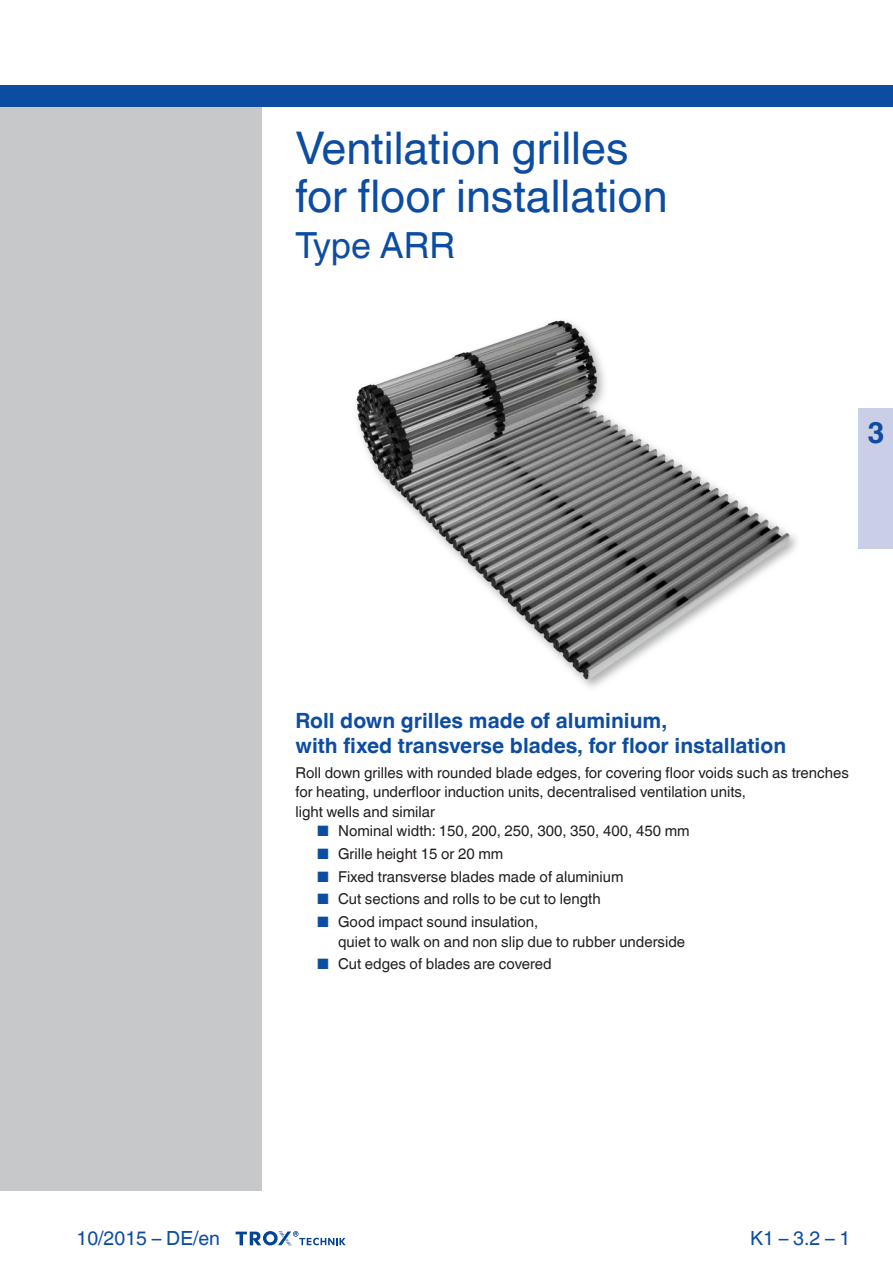
<style>
.page{position:relative;width:893px;height:1263px;background:#fff}
.page>*{position:absolute;margin:0;border:0;box-sizing:border-box;transform-origin:0 0}
.leaflet_head1{font:45px "TROX Helvetica";color:#0d4da1}
.Standard_oben_links{font:36px "TROX Helvetica";color:#0d4da1}
.Register-Tab-Ziffern{font:700 30px "TROX Helvetica";color:#0d4da1}
.leaflet_intro_descr{font:700 21px "TROX Helvetica";color:#0d4da1}
.country{font:19.5px "TROX Helvetica";color:#0d4da1}
.pagina_li-re{font:19.5px "TROX Helvetica";color:#0d4da1}
.leaflet_intro_descr-2{font:15px/19.5px "TROX Helvetica";color:#231f20}
.s1{color:#0d4da1}
</style>
<div class="page">
<div style="left:0;top:106px;width:261px;height:1084px;background:#c7c8ca"></div>
<div style="left:0;top:85px;width:893px;height:21px;background:#0d4da1"></div>
<svg style="left:236px;top:1231px;width:110px;height:15px"></svg>
<img style="left:356px;top:320px;width:441px;height:368px">
<div style="left:859px;top:408px;width:34px;height:141px;background:#cacee7"></div>
<p class="leaflet_head1" style="left:296px;top:122px;width:335px">Ventilation grilles</p>
<p class="leaflet_head1" style="left:296px;top:170px;width:373px">for floor installation</p>
<p class="Standard_oben_links" style="left:296px;top:224px;width:161px">Type ARR</p>
<p class="Register-Tab-Ziffern" style="left:867px;top:415px;width:19px">3</p>
<p class="leaflet_intro_descr" style="left:296px;top:708px;width:373px">Roll down grilles made of aluminium,</p>
<p class="leaflet_intro_descr" style="left:296px;top:734px;width:492px">with fixed transverse blades, for floor installation</p>
<p class="leaflet_intro_descr-2" style="left:296px;top:763px;width:555px">Roll down grilles with rounded blade edges, for covering floor voids such as trenches for heating, underfloor induction units, decentralised ventilation units,</p>
<p class="leaflet_intro_descr-2" style="left:296px;top:802px;width:141px">light wells and similar</p>
<p class="leaflet_intro_descr-2" style="left:317px;top:821px;width:374px"><span class="s1">■</span> Nominal width: 150, 200, 250, 300, 350, 400, 450 mm</p>
<p class="leaflet_intro_descr-2" style="left:317px;top:844px;width:188px"><span class="s1">■</span> Grille height 15 or 20 mm</p>
<p class="leaflet_intro_descr-2" style="left:317px;top:867px;width:308px"><span class="s1">■</span> Fixed transverse blades made of aluminium</p>
<p class="leaflet_intro_descr-2" style="left:317px;top:889px;width:285px"><span class="s1">■</span> Cut sections and rolls to be cut to length</p>
<p class="leaflet_intro_descr-2" style="left:338px;top:912px;width:349px;text-indent:-21px"><span class="s1">■</span> Good impact sound insulation,<br>quiet to walk on and non slip due to rubber underside</p>
<p class="leaflet_intro_descr-2" style="left:317px;top:954px;width:236px"><span class="s1">■</span> Cut edges of blades are covered</p>
<p class="country" style="left:77px;top:1227px;width:145px">10/2015 – DE/en</p>
<p class="pagina_li-re" style="left:750px;top:1227px;width:102px">K1 – 3.2 – 1</p>
</div>
